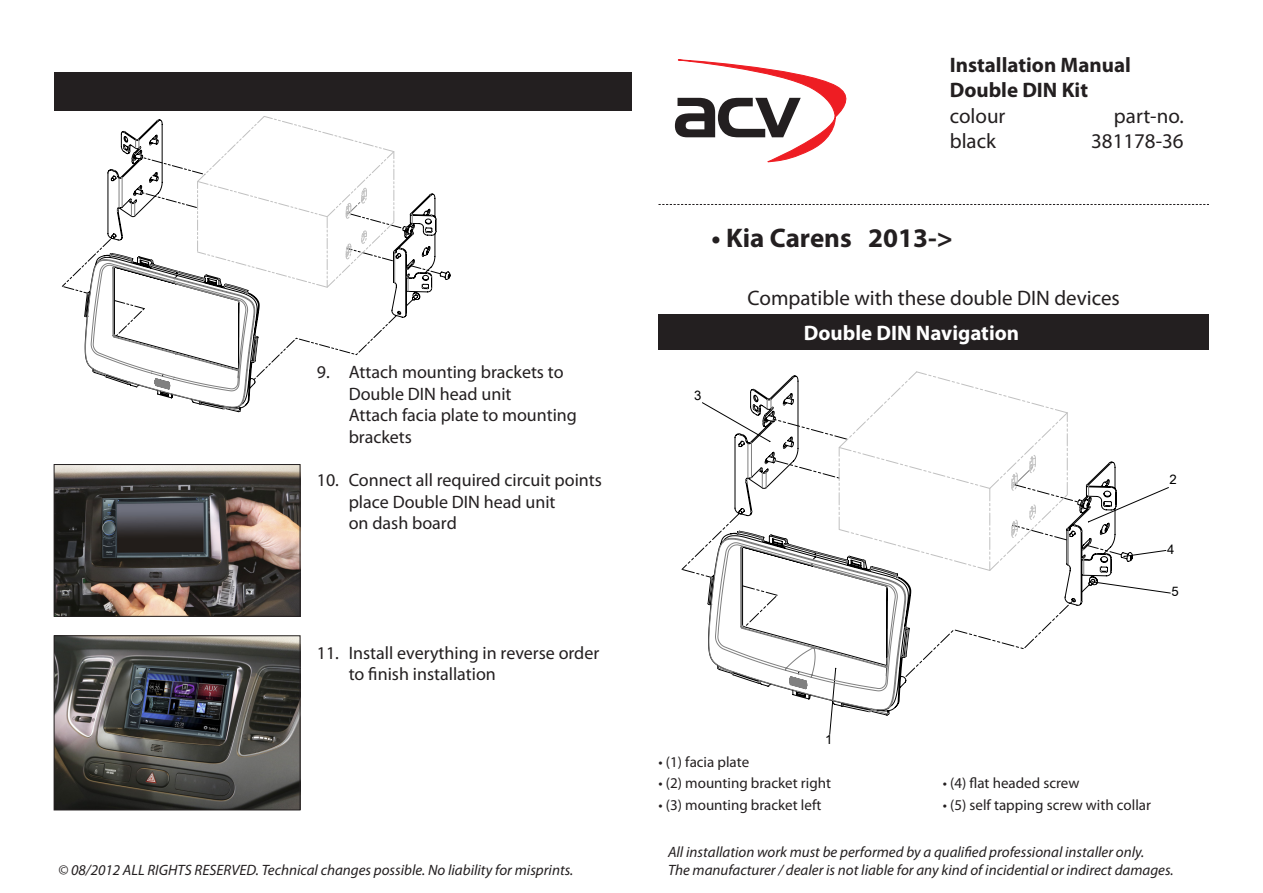
<style>
.page{position:relative;width:1263px;height:893px;background:#fff}
.page>*{position:absolute;margin:0;border:0;box-sizing:border-box;transform-origin:0 0}
.t1{font:700 27px "Myriad Pro";color:#231f20}
.t2{font:21px "Myriad Pro";color:#231f20}
.t3{font:700 21px "Myriad Pro";color:#231f20}
.t4{font:700 21px "Myriad Pro";color:#fff}
.t5{font:18px "Myriad Pro";color:#231f20}
.t6{font:italic 15px "Myriad Pro";color:#231f20}
.t7{font:15px "Myriad Pro";color:#231f20}
.t8{font:13.2px "Arial";color:#000}
</style>
<div class="page">
<svg style="left:674px;top:59px;width:173px;height:104px"></svg>
<div style="left:658px;top:314px;width:551px;height:36px;background:#231f20"></div>
<svg style="left:658px;top:204px;width:551px;height:1px"></svg>
<img style="left:56px;top:638px;width:242px;height:170px">
<div style="left:54px;top:636px;width:246px;height:174px;border:1px solid #231f20"></div>
<div style="left:54px;top:72px;width:577px;height:39px;background:#231f20"></div>
<img style="left:56px;top:466px;width:242px;height:148px">
<div style="left:54px;top:464px;width:246px;height:152px;border:1px solid #231f20"></div>
<svg style="left:62px;top:265px;width:22px;height:28px"></svg>
<svg style="left:84px;top:130px;width:349px;height:281px"></svg>
<svg style="left:135px;top:116px;width:306px;height:172px"></svg>
<svg style="left:681px;top:544px;width:27px;height:33px"></svg>
<svg style="left:708px;top:388px;width:408px;height:326px"></svg>
<svg style="left:774px;top:371px;width:348px;height:200px"></svg>
<p class="t5" style="left:317px;top:361px;width:248px">9. Attach mounting brackets to</p>
<p class="t5" style="left:349px;top:382px;width:164px">Double DIN head unit</p>
<p class="t5" style="left:349px;top:404px;width:230px">Attach facia plate to mounting</p>
<p class="t5" style="left:349px;top:426px;width:65px">brackets</p>
<p class="t5" style="left:317px;top:469px;width:287px">10. Connect all required circuit points</p>
<p class="t5" style="left:349px;top:490px;width:208px">place Double DIN head unit</p>
<p class="t5" style="left:349px;top:512px;width:110px">on dash board</p>
<p class="t5" style="left:317px;top:642px;width:284px">11. Install everything in reverse order</p>
<p class="t5" style="left:349px;top:663px;width:149px">to finish installation</p>
<p class="t6" style="left:58px;top:861px;width:517px">© 08/2012 ALL RIGHTS RESERVED. Technical changes possible. No liability for misprints.</p>
<p class="t3" style="left:950px;top:51px;width:183px">Installation Manual</p>
<p class="t3" style="left:950px;top:77px;width:140px">Double DIN Kit</p>
<p class="t2" style="left:950px;top:103px;width:57px">colour</p>
<p class="t2" style="left:1114px;top:103px;width:71px">part-no.</p>
<p class="t2" style="left:950px;top:128px;width:48px">black</p>
<p class="t2" style="left:1091px;top:128px;width:94px">381178-36</p>
<p class="t1" style="left:712px;top:221px;width:243px">• Kia Carens 2013-&gt;</p>
<p class="t8" style="left:694px;top:388px;width:9px">3</p>
<p class="t2" style="left:748px;top:285px;width:374px">Compatible with these double DIN devices</p>
<p class="t4" style="left:804px;top:319px;width:217px">Double DIN Navigation</p>
<p class="t8" style="left:1169px;top:472px;width:9px">2</p>
<p class="t8" style="left:1167px;top:542px;width:9px">4</p>
<p class="t8" style="left:1171px;top:584px;width:9px">5</p>
<p class="t8" style="left:825px;top:732px;width:9px">1</p>
<p class="t7" style="left:658px;top:753px;width:92px">• (1) facia plate</p>
<p class="t7" style="left:658px;top:774px;width:174px">• (2) mounting bracket right</p>
<p class="t7" style="left:658px;top:796px;width:165px">• (3) mounting bracket left</p>
<p class="t7" style="left:943px;top:774px;width:138px">• (4) flat headed screw</p>
<p class="t7" style="left:943px;top:796px;width:210px">• (5) self tapping screw with collar</p>
<p class="t6" style="left:668px;top:843px;width:478px">All installation work must be performed by a qualified professional installer only.</p>
<p class="t6" style="left:668px;top:861px;width:507px">The manufacturer / dealer is not liable for any kind of incidential or indirect damages.</p>
</div>
